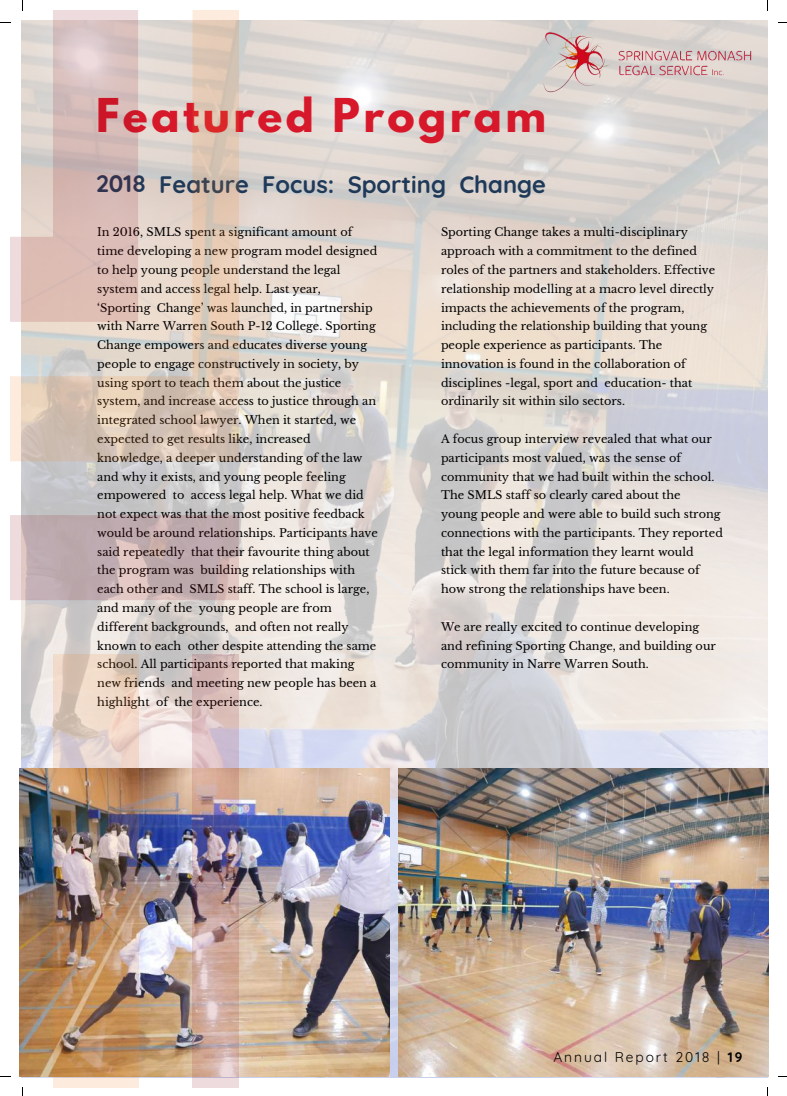
<style>
.page{position:relative;width:787px;height:1096px;background:#fff}
.page>*{position:absolute;margin:0;border:0;box-sizing:border-box;transform-origin:0 0}
.t1{font:700 41.25px "League Spartan";letter-spacing:.085em;color:#d7182a}
.t2{font:700 23.75px "Quicksand";color:#1f3959}
.t3{font:13.75px "Quicksand";letter-spacing:.14em;color:#000}
.t4{font:11.25px/18.8px "Libre Baskerville";color:#000}
.s1{font-weight:700}
</style>
<div class="page">
<img style="left:21px;top:20px;width:746px;height:1057px">
<img style="left:530px;top:23px;width:238px;height:73px">
<img style="left:20px;top:768px;width:369px;height:308px">
<img style="left:399px;top:768px;width:369px;height:308px">
<svg style="left:10px;top:461px;width:229px;height:139px;background:#c7babc"></svg>
<svg style="left:10px;top:10px;width:229px;height:451px;background:#decec1"></svg>
<svg style="left:10px;top:10px;width:128px;height:312px;background:#dcc6c2"></svg>
<img style="left:192px;top:654px;width:47px;height:432px">
<img style="left:53px;top:654px;width:85px;height:432px">
<h1 class="t1" style="left:96px;top:95px;width:452px">Featured Program</h1>
<h2 class="t2" style="left:96px;top:169px;width:451px">2018 Feature Focus: Sporting Change</h2>
<p class="t4" style="left:441px;top:223px;width:276px">Sporting Change takes a multi-disciplinary approach with a commitment to the defined roles of the partners and stakeholders. Effective relationship modelling at a macro level directly impacts the achievements of the program, including the relationship building that young people experience as participants. The innovation is found in the collaboration of disciplines -legal, sport and education- that ordinarily sit within silo sectors.</p>
<p class="t4" style="left:441px;top:429px;width:283px">A focus group interview revealed that what our participants most valued, was the sense of community that we had built within the school.<br>The SMLS staff so clearly cared about the<br>young people and were able to build such strong connections with the participants. They reported that the legal information they learnt would<br>stick with them far into the future because of how strong the relationships have been.</p>
<p class="t4" style="left:441px;top:617px;width:276px">We are really excited to continue developing and refining Sporting Change, and building our community in Narre Warren South.</p>
<p class="t4" style="left:97px;top:223px;width:282px">In 2016, SMLS spent a significant amount of time developing a new program model designed to help young people understand the legal system and access legal help. Last year,<br>‘Sporting Change’ was launched, in partnership with Narre Warren South P-12 College. Sporting Change empowers and educates diverse young people to engage constructively in society, by using sport to teach them about the justice system, and increase access to justice through an integrated school lawyer. When it started, we expected to get results like, increased knowledge, a deeper understanding of the law and why it exists, and young people feeling empowered to access legal help. What we did not expect was that the most positive feedback would be around relationships. Participants have said repeatedly that their favourite thing about the program was building relationships with each other and SMLS staff. The school is large, and many of the young people are from different backgrounds, and often not really known to each other despite attending the same school. All participants reported that making new friends and meeting new people has been a highlight of the experience.</p>
<p class="t3" style="left:553px;top:1048px;width:190px">Annual Report 2018 | <span class="s1">19</span></p>
</div>
